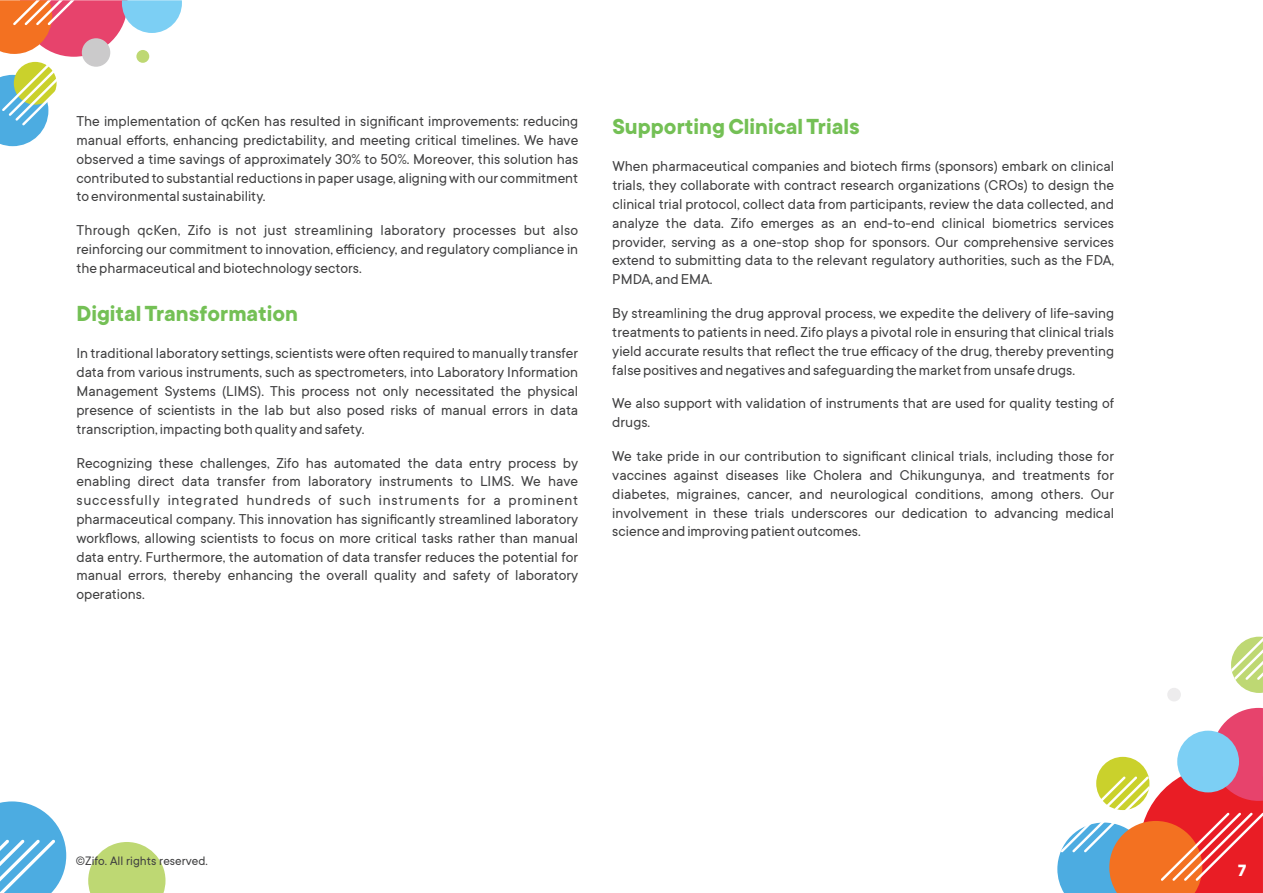
<style>
.page{position:relative;width:1263px;height:893px;background:#fff}
.page>*{position:absolute;margin:0;border:0;box-sizing:border-box;transform-origin:0 0}
.t1{font:700 24px "TT Commons";color:#74c055}
.t2{font:700 18px "TT Commons";color:#fff}
.t3{font:15.75px/18.8px "TT Commons";color:#404041;text-align:justify}
.t4{font:13.5px "TT Commons";color:#404041}
</style>
<div class="page">
<svg style="left:0;top:0;width:182px;height:146px"></svg>
<svg style="left:0;top:801px;width:66px;height:92px"></svg>
<svg style="left:88px;top:842px;width:77px;height:51px"></svg>
<div style="left:1167px;top:688px;width:14px;height:13px;background:#edeced;border-radius:50%"></div>
<svg style="left:1057px;top:708px;width:206px;height:185px"></svg>
<svg style="left:1231px;top:637px;width:32px;height:56px"></svg>
<p class="t3" style="left:76px;top:112px;width:503px">The implementation of qcKen has resulted in significant improvements: reducing manual efforts, enhancing predictability, and meeting critical timelines. We have observed a time savings of approximately 30% to 50%. Moreover, this solution has contributed to substantial reductions in paper usage, aligning with our commitment to environmental sustainability.</p>
<p class="t3" style="left:76px;top:221px;width:503px">Through qcKen, Zifo is not just streamlining laboratory processes but also reinforcing our commitment to innovation, efficiency, and regulatory compliance in the pharmaceutical and biotechnology sectors.</p>
<h1 class="t1" style="left:76px;top:302px;width:223px">Digital Transformation</h1>
<p class="t3" style="left:76px;top:344px;width:503px">In traditional laboratory settings, scientists were often required to manually transfer data from various instruments, such as spectrometers, into Laboratory Information Management Systems (LIMS). This process not only necessitated the physical presence of scientists in the lab but also posed risks of manual errors in data transcription, impacting both quality and safety.</p>
<p class="t3" style="left:76px;top:454px;width:503px">Recognizing these challenges, Zifo has automated the data entry process by enabling direct data transfer from laboratory instruments to LIMS. We have successfully integrated hundreds of such instruments for a prominent pharmaceutical company. This innovation has significantly streamlined laboratory workflows, allowing scientists to focus on more critical tasks rather than manual data entry. Furthermore, the automation of data transfer reduces the potential for manual errors, thereby enhancing the overall quality and safety of laboratory operations.</p>
<h1 class="t1" style="left:612px;top:115px;width:249px">Supporting Clinical Trials</h1>
<p class="t3" style="left:612px;top:157px;width:503px">When pharmaceutical companies and biotech firms (sponsors) embark on clinical trials, they collaborate with contract research organizations (CROs) to design the clinical trial protocol, collect data from participants, review the data collected, and analyze the data. Zifo emerges as an end-to-end clinical biometrics services provider, serving as a one-stop shop for sponsors. Our comprehensive services extend to submitting data to the relevant regulatory authorities, such as the FDA, PMDA, and EMA.</p>
<p class="t3" style="left:612px;top:304px;width:503px">By streamlining the drug approval process, we expedite the delivery of life-saving treatments to patients in need. Zifo plays a pivotal role in ensuring that clinical trials yield accurate results that reflect the true efficacy of the drug, thereby preventing false positives and negatives and safeguarding the market from unsafe drugs.</p>
<p class="t3" style="left:612px;top:395px;width:503px">We also support with validation of instruments that are used for quality testing of drugs.</p>
<p class="t3" style="left:612px;top:447px;width:503px">We take pride in our contribution to significant clinical trials, including those for vaccines against diseases like Cholera and Chikungunya, and treatments for diabetes, migraines, cancer, and neurological conditions, among others. Our involvement in these trials underscores our dedication to advancing medical science and improving patient outcomes.</p>
<p class="t4" style="left:76px;top:855px;width:133px">©Zifo. All rights reserved.</p>
<p class="t2" style="left:1238px;top:862px;width:10px">7</p>
</div>
